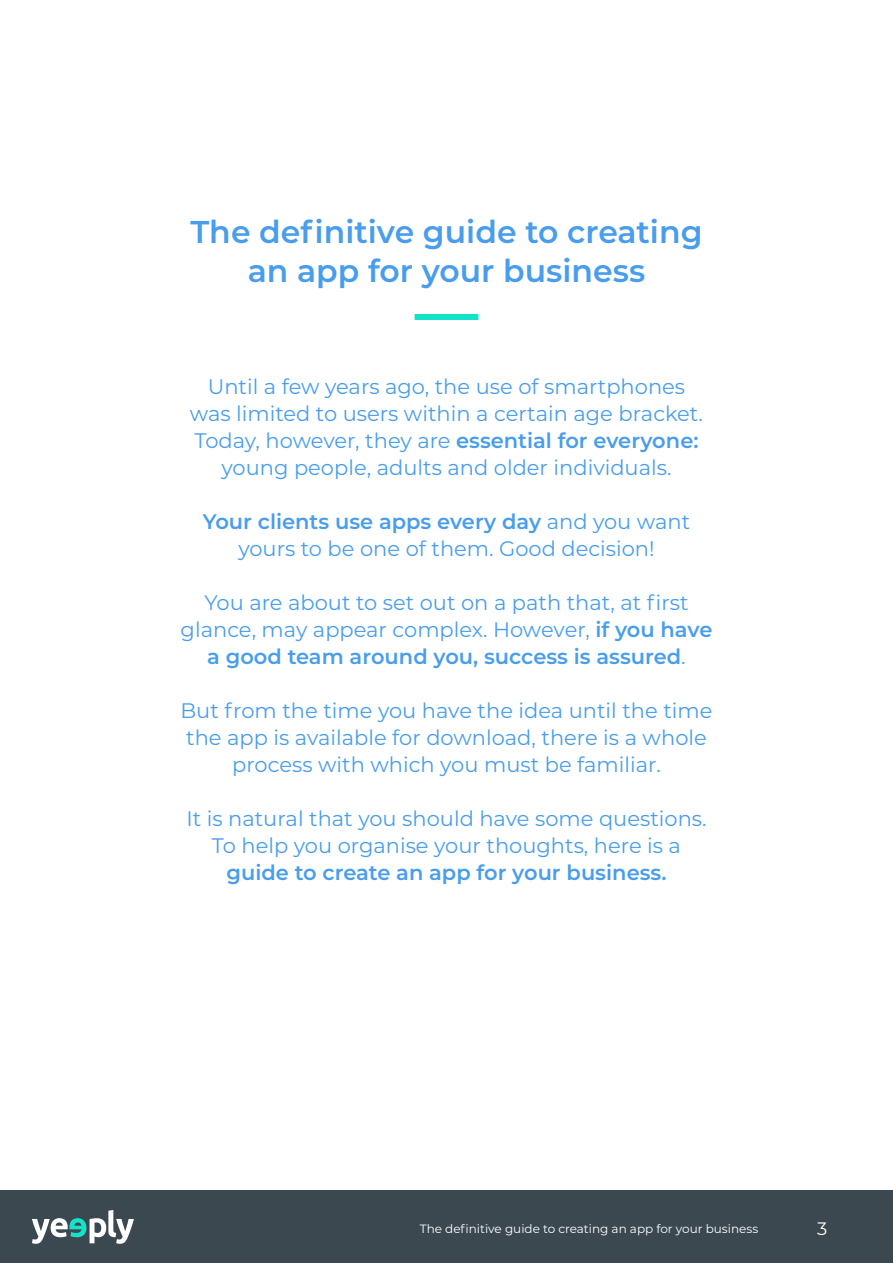
<style>
.page{position:relative;width:893px;height:1263px;background:#fff}
.page>*{position:absolute;margin:0;border:0;box-sizing:border-box;transform-origin:0 0}
.t1{font:600 31.5px/39px "Montserrat";color:#499ded;text-align:center}
.t2{font:21px/27px "Montserrat";color:#499ded;text-align:center}
.t3{font:600 21px "Montserrat";color:#499ded}
.t4{font:18px "Montserrat";color:#fff}
.t5{font:12px "Montserrat";color:#fff}
.s1{font-weight:600}
</style>
<div class="page">
<div style="left:415px;top:314px;width:63px;height:6px;background:#14e3cc"></div>
<div style="left:0;top:1191px;width:893px;height:72px;background:#3b4850"></div>
<svg style="left:32px;top:1210px;width:102px;height:34px"></svg>
<h1 class="t1" style="left:190px;top:211px;width:514px">The definitive guide to creating an app for your business</h1>
<p class="t2" style="left:190px;top:372px;width:515px">Until a few years ago, the use of smartphones was limited to users within a certain age bracket.<br>Today, however, they are <span class="s1">essential for everyone: </span>young people, adults and older individuals.</p>
<p class="t2" style="left:203px;top:507px;width:489px"><span class="s1">Your clients use apps every day</span> and you want yours to be one of them. Good decision!</p>
<p class="t2" style="left:181px;top:588px;width:533px">You are about to set out on a path that, at first glance, may appear complex. However, <span class="s1">if you have a good team around you, success is assured</span>.</p>
<p class="t2" style="left:180px;top:696px;width:534px">But from the time you have the idea until the time the app is available for download, there is a whole process with which you must be familiar.</p>
<p class="t2" style="left:186px;top:804px;width:522px">It is natural that you should have some questions.<br>To help you organise your thoughts, here is a</p>
<p class="t3" style="left:226px;top:858px;width:441px">guide to create an app for your business.</p>
<p class="t5" style="left:420px;top:1220px;width:340px">The definitive guide to creating an app for your business</p>
<p class="t4" style="left:817px;top:1216px;width:12px">3</p>
</div>
